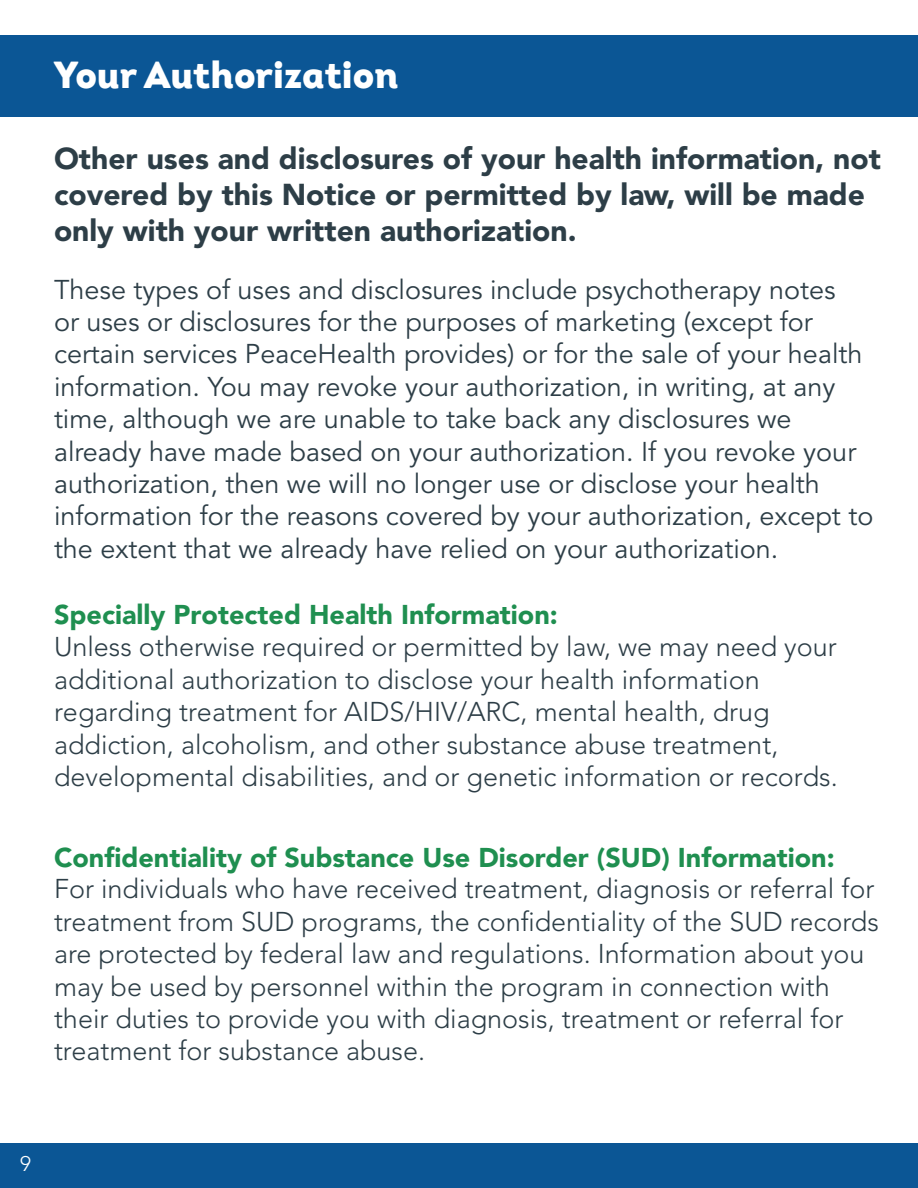
<style>
.page{position:relative;width:918px;height:1188px;background:#fff}
.page>*{position:absolute;margin:0;border:0;box-sizing:border-box;transform-origin:0 0}
.t1{font:37.5px "Intro Black Alt";color:#fff}
.Body_-_Avenir_Light{font:900 30px/36px "Avenir LT Std";color:#2d3e47}
.Body_-_Avenir_Light-2{font:300 27px/32.2px "Avenir LT Std";color:#2d3e47}
.Body_-_Avenir_Light-3{font:27px/32.4px "Avenir LT Std";color:#2d3e47}
.t2{font:300 21px "Avenir LT Std";color:#fff}
.s1{font-weight:900;color:#1f8f50}
</style>
<div class="page">
<div style="left:0;top:1144px;width:918px;height:44px;background:#0b5695"></div>
<div style="left:0;top:35px;width:918px;height:82px;background:#0b5695"></div>
<p class="t1" style="left:54px;top:50px;width:346px">Your Authorization</p>
<p class="Body_-_Avenir_Light" style="left:54px;top:141px;width:828px">Other uses and disclosures of your health information, not covered by this Notice or permitted by law, will be made only with your written authorization.</p>
<p class="Body_-_Avenir_Light-3" style="left:54px;top:274px;width:821px">These types of uses and disclosures include psychotherapy notes<br>or uses or disclosures for the purposes of marketing (except for certain services PeaceHealth provides) or for the sale of your health information. You may revoke your authorization, in writing, at any time, although we are unable to take back any disclosures we already have made based on your authorization. If you revoke your authorization, then we will no longer use or disclose your health information for the reasons covered by your authorization, except to the extent that we already have relied on your authorization.</p>
<p class="Body_-_Avenir_Light-2" style="left:54px;top:599px;width:785px"><span class="s1">Specially Protected Health Information:<br></span>Unless otherwise required or permitted by law, we may need your additional authorization to disclose your health information regarding treatment for AIDS/HIV/ARC, mental health, drug addiction, alcoholism, and other substance abuse treatment, developmental disabilities, and or genetic information or records.</p>
<p class="Body_-_Avenir_Light-2" style="left:54px;top:842px;width:826px"><span class="s1">Confidentiality of Substance Use Disorder (SUD) Information:<br></span>For individuals who have received treatment, diagnosis or referral for treatment from SUD programs, the confidentiality of the SUD records are protected by federal law and regulations. Information about you may be used by personnel within the program in connection with their duties to provide you with diagnosis, treatment or referral for treatment for substance abuse.</p>
<p class="t2" style="left:20px;top:1152px;width:12px">9</p>
</div>
